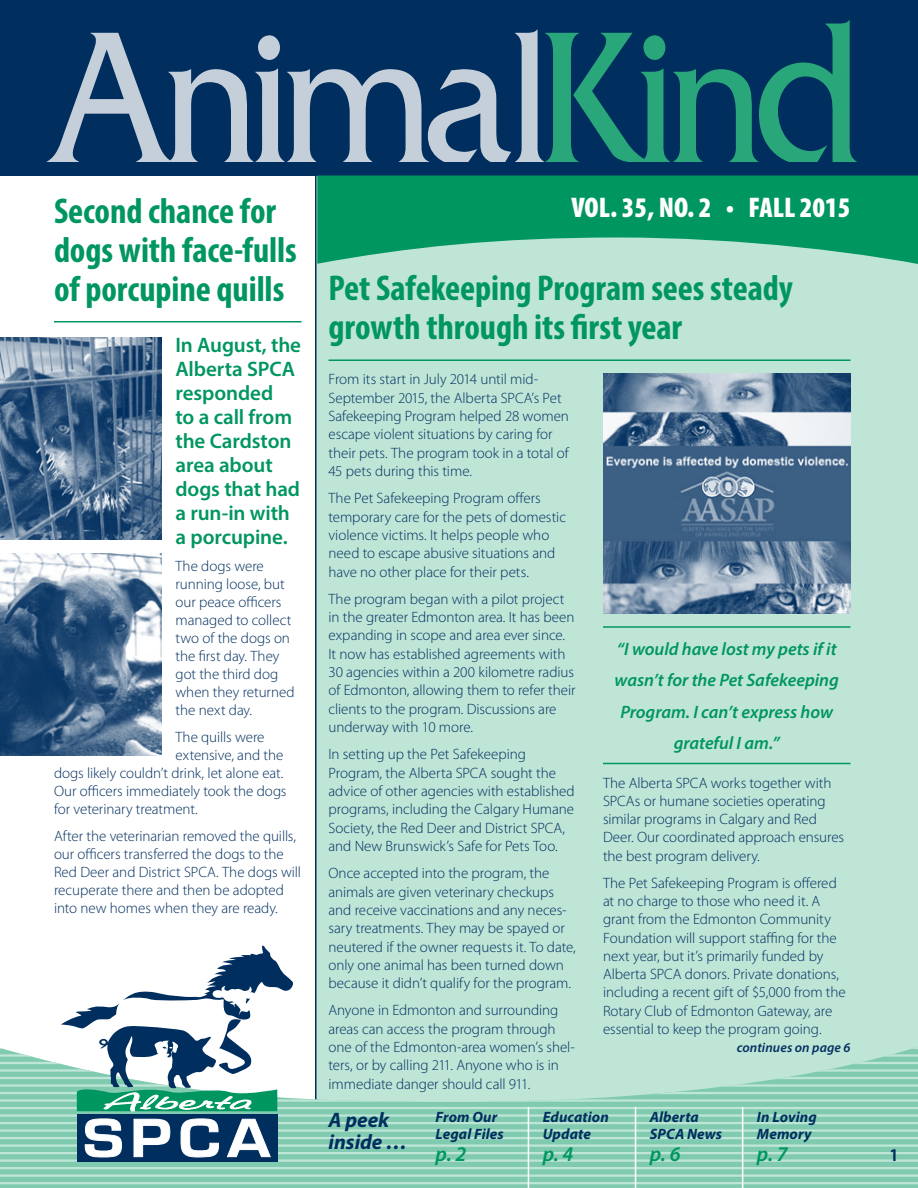
<style>
.page{position:relative;width:918px;height:1188px;background:#fff}
.page>*{position:absolute;margin:0;border:0;box-sizing:border-box;transform-origin:0 0}
.t1{font:700 condensed 36px/39px "Myriad Pro";letter-spacing:-.005em;color:#009660}
.t2{font:900 condensed 28.5px "Myriad Pro";color:#fff}
.t3{font:600 21px/24px "Myriad Pro";letter-spacing:-.005em;color:#009660}
.t4{font:italic 700 21px/22.5px "Myriad Pro";color:#002e5e}
.t5{font:italic 600 21px "Myriad Pro";color:#009660}
.t6{font:italic 600 18px/31.5px "Myriad Pro";letter-spacing:-.005em;color:#009660;text-align:center}
.t7{font:700 condensed 18px "Myriad Pro";color:#002e5e}
.t8{font:300 15px/18.3px "Myriad Pro";letter-spacing:-.005em;color:#002e5e}
.t9{font:italic 700 15px/16.5px "Myriad Pro";letter-spacing:.005em;color:#002e5e}
.t10{font:italic 600 13.5px "Myriad Pro";letter-spacing:.01em;color:#002e5e}
</style>
<div class="page">
<div style="left:314px;top:175px;width:604px;height:858px;background:#bfe5d7"></div>
<div style="left:0;top:0;width:918px;height:175px;background:#002e5e"></div>
<svg style="left:47px;top:20px;width:810px;height:142px"></svg>
<svg style="left:317px;top:176px;width:601px;height:96px;background:#33ab80"></svg>
<div style="left:315px;top:1033px;width:603px;height:14px;background:#bfe5d7"></div>
<svg style="left:0;top:1047px;width:918px;height:141px;background:#9fd7c3"></svg>
<hr style="left:635px;top:1107px;width:1px;height:81px;background:#fff">
<hr style="left:742px;top:1107px;width:1px;height:81px;background:#fff">
<hr style="left:528px;top:1107px;width:1px;height:81px;background:#fff">
<div style="left:77px;top:1114px;width:200px;height:48px;background:#002e5e"></div>
<svg style="left:226px;top:1118px;width:45px;height:40px"></svg>
<svg style="left:180px;top:1118px;width:39px;height:39px"></svg>
<svg style="left:133px;top:1118px;width:38px;height:40px"></svg>
<svg style="left:84px;top:1118px;width:38px;height:40px"></svg>
<svg style="left:61px;top:946px;width:232px;height:166px"></svg>
<hr style="left:329px;top:359px;width:522px;height:2px;background:#009660">
<img style="left:603px;top:373px;width:247px;height:240px">
<hr style="left:54px;top:321px;width:248px;height:1px;background:#009660">
<img style="left:0;top:337px;width:162px;height:203px">
<img style="left:0;top:554px;width:162px;height:202px">
<hr style="left:603px;top:626px;width:248px;height:2px;background:#009660">
<hr style="left:603px;top:763px;width:248px;height:1px;background:#009660">
<h1 class="t1" style="left:54px;top:195px;width:244px">Second chance for dogs with face-fulls of porcupine quills</h1>
<h3 class="t3" style="left:176px;top:334px;width:127px">In August, the<br>Alberta SPCA responded<br>to a call from the Cardston area about dogs that had a run-in with a porcupine.</h3>
<p class="t8" style="left:176px;top:558px;width:121px">The dogs were running loose, but our peace officers managed to collect two of the dogs on the first day. They got the third dog when they returned the next day.</p>
<p class="t8" style="left:176px;top:729px;width:91px">The quills were</p>
<p class="t8" style="left:176px;top:747px;width:109px">extensive, and the</p>
<p class="t8" style="left:54px;top:765px;width:231px">dogs likely couldn’t drink, let alone eat.</p>
<p class="t8" style="left:54px;top:783px;width:234px">Our officers immediately took the dogs</p>
<p class="t8" style="left:54px;top:801px;width:145px">for veterinary treatment.</p>
<p class="t8" style="left:54px;top:828px;width:249px">After the veterinarian removed the quills, our officers transferred the dogs to the Red Deer and District SPCA. The dogs will recuperate there and then be adopted into new homes when they are ready.</p>
<h2 class="t2" style="left:571px;top:197px;width:281px">VOL. 35, NO. 2 • FALL 2015</h2>
<h1 class="t1" style="left:328px;top:272px;width:466px">Pet Safekeeping Program sees steady growth through its first year</h1>
<p class="t8" style="left:328px;top:371px;width:242px">From its start in July 2014 until mid-September 2015, the Alberta SPCA’s Pet Safekeeping Program helped 28 women escape violent situations by caring for their pets. The program took in a total of 45 pets during this time.</p>
<p class="t8" style="left:328px;top:490px;width:239px">The Pet Safekeeping Program offers temporary care for the pets of domestic violence victims. It helps people who need to escape abusive situations and have no other place for their pets.</p>
<p class="t8" style="left:328px;top:591px;width:249px">The program began with a pilot project in the greater Edmonton area. It has been expanding in scope and area ever since.<br>It now has established agreements with 30 agencies within a 200 kilometre radius of Edmonton, allowing them to refer their clients to the program. Discussions are underway with 10 more.</p>
<p class="t8" style="left:328px;top:746px;width:248px">In setting up the Pet Safekeeping Program, the Alberta SPCA sought the advice of other agencies with established programs, including the Calgary Humane Society, the Red Deer and District SPCA, and New Brunswick’s Safe for Pets Too.</p>
<p class="t8" style="left:328px;top:865px;width:249px">Once accepted into the program, the animals are given veterinary checkups and receive vaccinations and any neces&shy;sary treatments. They may be spayed or neutered if the owner requests it. To date, only one animal has been turned down because it didn’t qualify for the program.</p>
<p class="t8" style="left:328px;top:1002px;width:248px">Anyone in Edmonton and surrounding areas can access the program through one of the Edmonton-area women’s shel&shy;ters, or by calling 211. Anyone who is in immediate danger should call 911.</p>
<p class="t6" style="left:615px;top:635px;width:226px">“I would have lost my pets if it wasn’t for the Pet Safekeeping<br>Program. I can’t express how grateful I am.”</p>
<p class="t8" style="left:603px;top:775px;width:243px">The Alberta SPCA works together with SPCAs or humane societies operating similar programs in Calgary and Red Deer. Our coordinated approach ensures the best program delivery.</p>
<p class="t8" style="left:603px;top:875px;width:244px">The Pet Safekeeping Program is offered at no charge to those who need it. A grant from the Edmonton Community Foundation will support staffing for the next year, but it’s primarily funded by Alberta SPCA donors. Private donations, including a recent gift of $5,000 from the Rotary Club of Edmonton Gateway, are essential to keep the program going.</p>
<p class="t10" style="left:737px;top:1042px;width:115px">continues on page 6</p>
<h3 class="t4" style="left:328px;top:1110px;width:80px">A peek inside …</h3>
<p class="t9" style="left:436px;top:1110px;width:70px">From Our<br>Legal Files</p>
<h3 class="t5" style="left:436px;top:1146px;width:32px">p. 2</h3>
<p class="t9" style="left:543px;top:1110px;width:68px">Education<br>Update</p>
<h3 class="t5" style="left:543px;top:1146px;width:32px">p. 4</h3>
<p class="t9" style="left:650px;top:1110px;width:74px">Alberta<br>SPCA News</p>
<h3 class="t5" style="left:650px;top:1146px;width:32px">p. 6</h3>
<p class="t9" style="left:757px;top:1110px;width:61px">In Loving<br>Memory</p>
<h3 class="t5" style="left:757px;top:1146px;width:32px">p. 7</h3>
<p class="t7" style="left:890px;top:1148px;width:9px">1</p>
</div>
